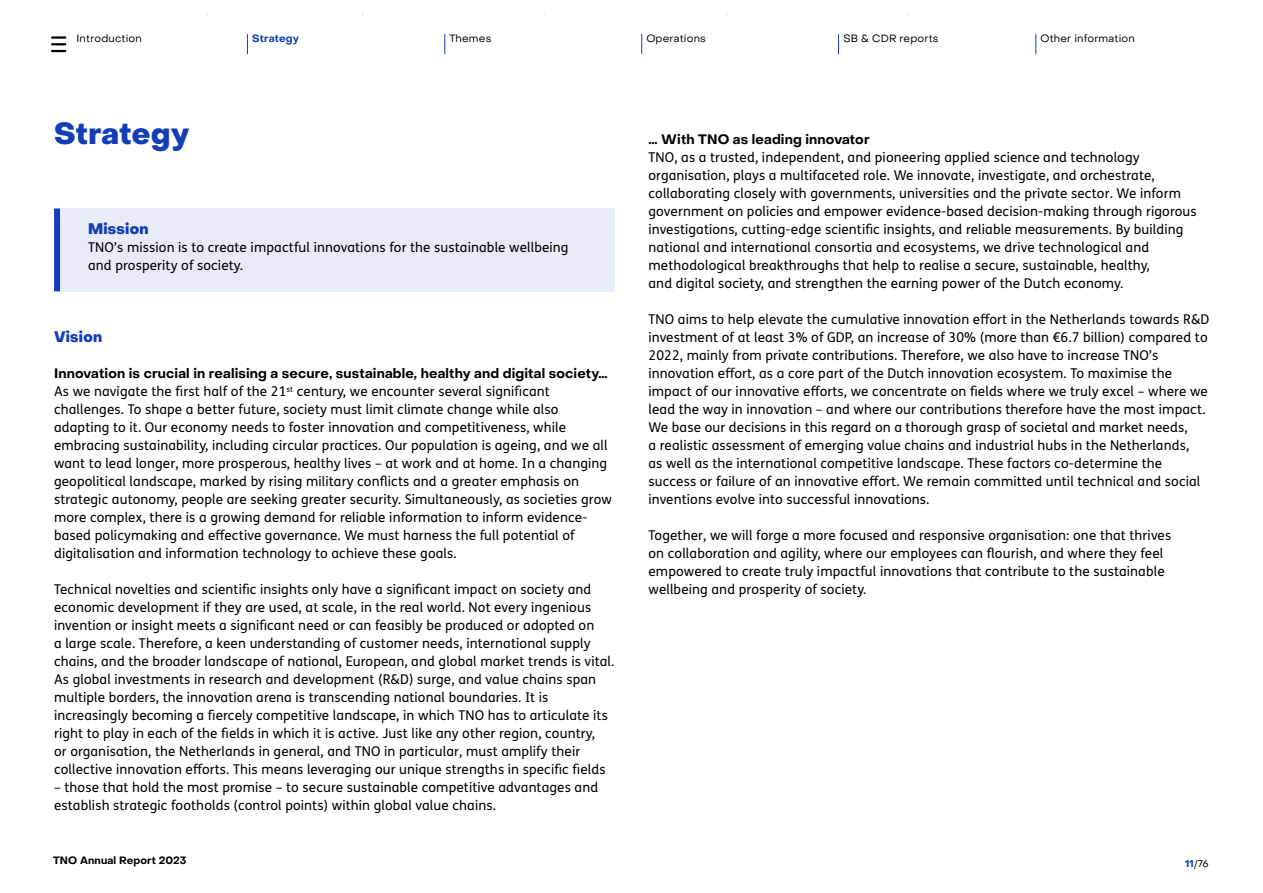
<style>
.page{position:relative;width:1263px;height:893px;background:#fff}
.page>*{position:absolute;margin:0;border:0;box-sizing:border-box;transform-origin:0 0}
.t1{font:800 30px "PP Object Sans";letter-spacing:.01em;color:#123eb7}
.t2{font:800 15px "PP Object Sans";letter-spacing:.015em;color:#123eb7}
.t3{font:13.5px/18px "FS Me Pro";letter-spacing:.01em;color:#000}
.t4{font:700 13.5px "PP Object Sans";letter-spacing:.01em;color:#000}
.t5{font:10.5px "PP Object Sans";letter-spacing:.015em;color:#000}
.t6{font:700 10.5px "PP Object Sans";letter-spacing:.01em;color:#000}
.t7{font:700 10.5px "PP Object Sans";letter-spacing:.015em;color:#123eb7}
.t8{font:9.75px "PP Object Sans";color:#000}
.s1{font-weight:700;color:#123eb7}
</style>
<div class="page">
<svg style="left:52px;top:36px;width:13px;height:16px"></svg>
<svg style="left:247px;top:34px;width:1px;height:20px"></svg>
<svg style="left:444px;top:34px;width:1px;height:20px"></svg>
<svg style="left:641px;top:34px;width:1px;height:20px"></svg>
<svg style="left:838px;top:34px;width:1px;height:20px"></svg>
<svg style="left:1035px;top:34px;width:1px;height:20px"></svg>
<div style="left:54px;top:208px;width:560px;height:26px;background:#e7ecf8"></div>
<div style="left:54px;top:208px;width:6px;height:26px;background:#123eb7"></div>
<div style="left:54px;top:234px;width:560px;height:57px;background:#e7ecf8"></div>
<div style="left:54px;top:234px;width:6px;height:57px;background:#123eb7"></div>
<p class="t5" style="left:77px;top:32px;width:67px">Introduction</p>
<p class="t7" style="left:252px;top:32px;width:48px">Strategy</p>
<p class="t5" style="left:449px;top:32px;width:44px">Themes</p>
<p class="t5" style="left:646px;top:32px;width:61px">Operations</p>
<p class="t5" style="left:843px;top:32px;width:97px">SB &amp; CDR reports</p>
<p class="t5" style="left:1040px;top:32px;width:96px">Other information</p>
<h1 class="t1" style="left:54px;top:115px;width:137px">Strategy</h1>
<p class="t2" style="left:88px;top:220px;width:62px">Mission</p>
<p class="t3" style="left:88px;top:238px;width:482px">TNO’s mission is to create impactful innovations for the sustainable wellbeing and prosperity of society.</p>
<p class="t2" style="left:54px;top:328px;width:50px">Vision</p>
<p class="t4" style="left:54px;top:365px;width:555px">Innovation is crucial in realising a secure, sustainable, healthy and digital society…</p>
<p class="t3" style="left:54px;top:382px;width:559px">As we navigate the first half of the 21<sup>st</sup> century, we encounter several significant challenges. To shape a better future, society must limit climate change while also adapting to it. Our economy needs to foster innovation and competitiveness, while embracing sustainability, including circular practices. Our population is ageing, and we all want to lead longer, more prosperous, healthy lives – at work and at home. In a changing geopolitical landscape, marked by rising military conflicts and a greater emphasis on strategic autonomy, people are seeking greater security. Simultaneously, as societies grow more complex, there is a growing demand for reliable information to inform evidence&shy;based policymaking and effective governance. We must harness the full potential of digitalisation and information technology to achieve these goals.</p>
<p class="t3" style="left:54px;top:580px;width:562px">Technical novelties and scientific insights only have a significant impact on society and economic development if they are used, at scale, in the real world. Not every ingenious invention or insight meets a significant need or can feasibly be produced or adopted on<br>a large scale. Therefore, a keen understanding of customer needs, international supply chains, and the broader landscape of national, European, and global market trends is vital.<br>As global investments in research and development (R&amp;D) surge, and value chains span multiple borders, the innovation arena is transcending national boundaries. It is increasingly becoming a fiercely competitive landscape, in which TNO has to articulate its right to play in each of the fields in which it is active. Just like any other region, country,<br>or organisation, the Netherlands in general, and TNO in particular, must amplify their collective innovation efforts. This means leveraging our unique strengths in specific fields</p>
<p class="t3" style="left:54px;top:778px;width:546px">– those that hold the most promise – to secure sustainable competitive advantages and establish strategic footholds (control points) within global value chains.</p>
<p class="t4" style="left:648px;top:131px;width:223px">… With TNO as leading innovator</p>
<p class="t3" style="left:648px;top:148px;width:550px">TNO, as a trusted, independent, and pioneering applied science and technology organisation, plays a multifaceted role. We innovate, investigate, and orchestrate, collaborating closely with governments, universities and the private sector. We inform government on policies and empower evidence-based decision-making through rigorous investigations, cutting-edge scientific insights, and reliable measurements. By building national and international consortia and ecosystems, we drive technological and methodological breakthroughs that help to realise a secure, sustainable, healthy,<br>and digital society, and strengthen the earning power of the Dutch economy.</p>
<p class="t3" style="left:648px;top:310px;width:562px">TNO aims to help elevate the cumulative innovation effort in the Netherlands towards R&amp;D investment of at least 3% of GDP, an increase of 30% (more than €6.7 billion) compared to 2022, mainly from private contributions. Therefore, we also have to increase TNO’s innovation effort, as a core part of the Dutch innovation ecosystem. To maximise the impact of our innovative efforts, we concentrate on fields where we truly excel – where we lead the way in innovation – and where our contributions therefore have the most impact.<br>We base our decisions in this regard on a thorough grasp of societal and market needs,<br>a realistic assessment of emerging value chains and industrial hubs in the Netherlands,<br>as well as the international competitive landscape. These factors co-determine the success or failure of an innovative effort. We remain committed until technical and social inventions evolve into successful innovations.</p>
<p class="t3" style="left:648px;top:526px;width:524px">Together, we will forge a more focused and responsive organisation: one that thrives on collaboration and agility, where our employees can flourish, and where they feel empowered to create truly impactful innovations that contribute to the sustainable wellbeing and prosperity of society.</p>
<p class="t6" style="left:53px;top:854px;width:135px">TNO Annual Report 2023</p>
<p class="t8" style="left:1185px;top:857px;width:25px"><span class="s1">11</span>/76</p>
</div>
